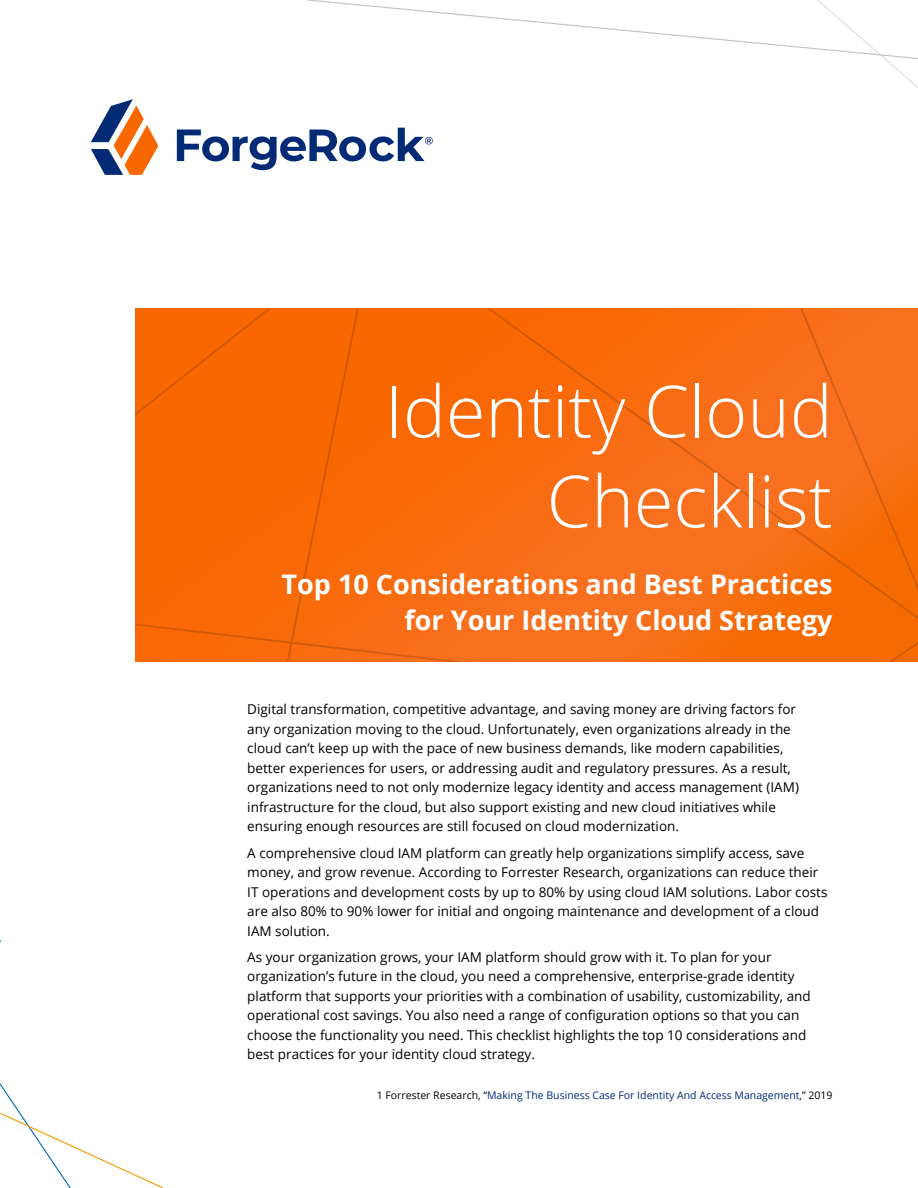
<style>
.page{position:relative;width:918px;height:1188px;background:#fff}
.page>*{position:absolute;margin:0;border:0;box-sizing:border-box;transform-origin:0 0}
.t1{font:300 72px/90px "Open Sans";color:#fff;text-align:right}
.t2{font:700 27px/36px "Open Sans";color:#fff;text-align:right}
.t3{font:13.5px/19.5px "Open Sans";color:#000}
.t4{font:10.5px "Open Sans";color:#032b75}
.s1{color:#000}
</style>
<div class="page">
<svg style="left:308px;top:0;width:610px;height:88px"></svg>
<svg style="left:0;top:1083px;width:164px;height:105px"></svg>
<svg style="left:91px;top:99px;width:67px;height:76px"></svg>
<svg style="left:177px;top:128px;width:256px;height:42px"></svg>
<svg style="left:377px;top:309px;width:541px;height:352px;background:#f86b0d"></svg>
<div style="left:135px;top:309px;width:242px;height:298px;background:#f96700"></div>
<svg style="left:135px;top:607px;width:477px;height:54px;background:#f76c12"></svg>
<svg style="left:660px;top:309px;width:258px;height:324px;background:#f66e15"></svg>
<h1 class="t1" style="left:385px;top:364px;width:449px">Identity Cloud<br>Checklist</h1>
<h2 class="t2" style="left:282px;top:566px;width:553px">Top 10 Considerations and Best Practices for Your Identity Cloud Strategy</h2>
<p class="t3" style="left:247px;top:699px;width:553px">Digital transformation, competitive advantage, and saving money are driving factors for any organization moving to the cloud. Unfortunately, even organizations already in the cloud can’t keep up with the pace of new business demands, like modern capabilities, better experiences for users, or addressing audit and regulatory pressures. As a result, organizations need to not only modernize legacy identity and access management (IAM) infrastructure for the cloud, but also support existing and new cloud initiatives while ensuring enough resources are still focused on cloud modernization.</p>
<p class="t3" style="left:247px;top:843px;width:582px">A comprehensive cloud IAM platform can greatly help organizations simplify access, save money, and grow revenue. According to Forrester Research, organizations can reduce their IT operations and development costs by up to 80% by using cloud IAM solutions. Labor costs are also 80% to 90% lower for initial and ongoing maintenance and development of a cloud IAM solution.</p>
<p class="t3" style="left:247px;top:947px;width:565px">As your organization grows, your IAM platform should grow with it. To plan for your organization’s future in the cloud, you need a comprehensive, enterprise-grade identity platform that supports your priorities with a combination of usability, customizability, and operational cost savings. You also need a range of configuration options so that you can choose the functionality you need. This checklist highlights the top 10 considerations and best practices for your identity cloud strategy.</p>
<p class="t4" style="left:377px;top:1088px;width:457px"><span class="s1">1 Forrester Research, “</span>Making The Business Case For Identity And Access Management<span class="s1">,” 2019</span></p>
</div>
